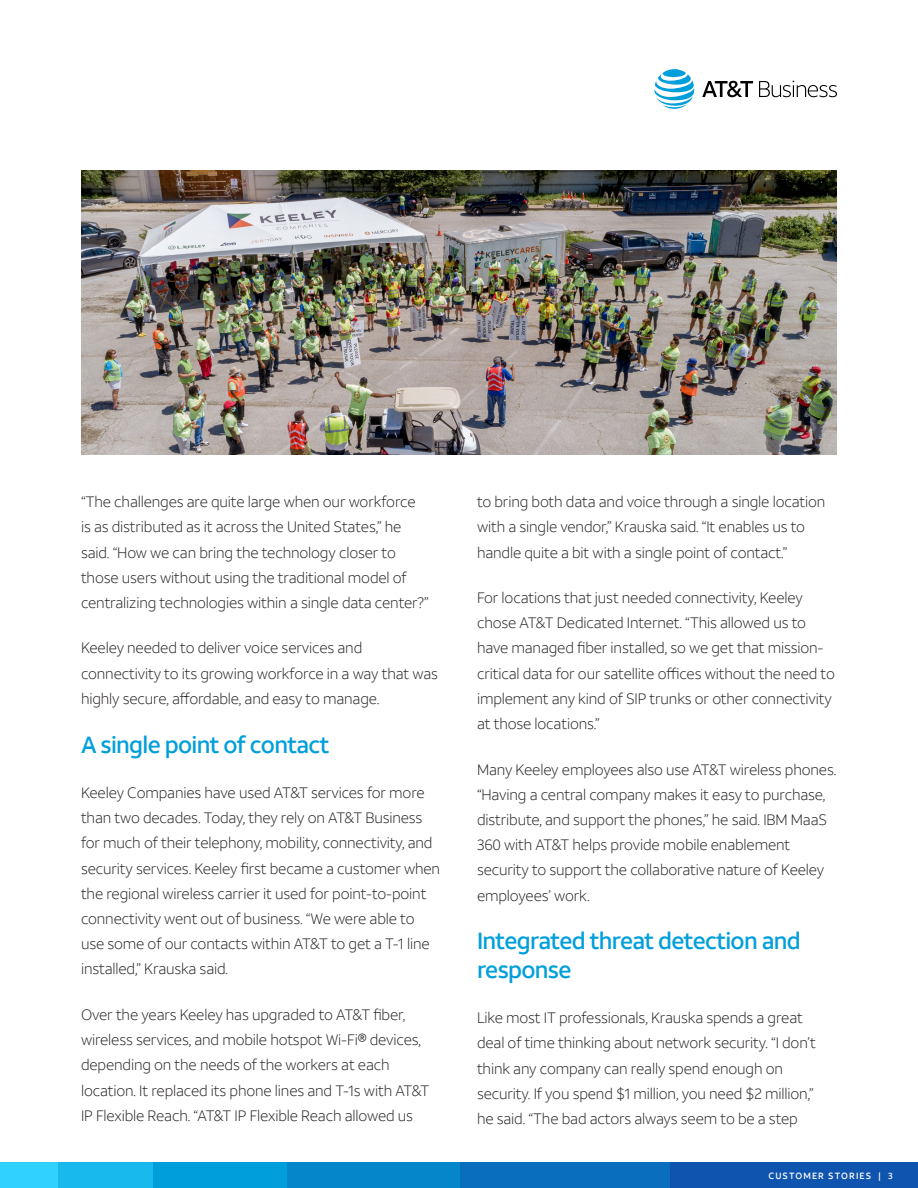
<style>
.page{position:relative;width:918px;height:1188px;background:#fff}
.page>*{position:absolute;margin:0;border:0;box-sizing:border-box;transform-origin:0 0}
.Body_Copy{font:500 23.25px/28.5px "ATT Aleck Sans";letter-spacing:-.03em;color:#009fdb}
.Body_Copy-2{font:300 15px/25.2px "ATT Aleck Sans";letter-spacing:-.01em;color:#231f20}
.t1{font:500 9px "ATT Aleck Sans";letter-spacing:.12em;color:#fff}
</style>
<div class="page">
<div style="left:669px;top:1163px;width:249px;height:25px;background:#0f54af"></div>
<div style="left:459px;top:1163px;width:211px;height:25px;background:#0a6ebe"></div>
<div style="left:287px;top:1163px;width:172px;height:25px;background:#0586cb"></div>
<div style="left:153px;top:1163px;width:134px;height:25px;background:#009fdb"></div>
<div style="left:57px;top:1163px;width:96px;height:25px;background:#18b9ed"></div>
<div style="left:0;top:1162px;width:57px;height:26px;background:#30d1ff"></div>
<svg style="left:654px;top:69px;width:40px;height:40px"></svg>
<svg style="left:702px;top:81px;width:51px;height:16px"></svg>
<svg style="left:759px;top:81px;width:78px;height:16px"></svg>
<img style="left:81px;top:171px;width:756px;height:284px">
<p class="Body_Copy-2" style="left:81px;top:489px;width:349px">“The challenges are quite large when our workforce is as distributed as it across the United States,” he said. “How we can bring the technology closer to those users without using the traditional model of centralizing technologies within a single data center?”</p>
<p class="Body_Copy-2" style="left:81px;top:636px;width:359px">Keeley needed to deliver voice services and connectivity to its growing workforce in a way that was highly secure, affordable, and easy to manage.</p>
<p class="Body_Copy" style="left:81px;top:730px;width:250px">A single point of contact</p>
<p class="Body_Copy-2" style="left:81px;top:780px;width:361px">Keeley Companies have used AT&amp;T services for more than two decades. Today, they rely on AT&amp;T Business for much of their telephony, mobility, connectivity, and security services. Keeley first became a customer when the regional wireless carrier it used for point-to-point connectivity went out of business. “We were able to use some of our contacts within AT&amp;T to get a T-1 line installed,” Krauska said.</p>
<p class="Body_Copy-2" style="left:81px;top:1002px;width:350px">Over the years Keeley has upgraded to AT&amp;T fiber, wireless services, and mobile hotspot Wi-Fi® devices, depending on the needs of the workers at each location. It replaced its phone lines and T-1s with AT&amp;T IP Flexible Reach. “AT&amp;T IP Flexible Reach allowed us</p>
<p class="Body_Copy-2" style="left:477px;top:489px;width:350px">to bring both data and voice through a single location with a single vendor,” Krauska said. “It enables us to handle quite a bit with a single point of contact.”</p>
<p class="Body_Copy-2" style="left:477px;top:585px;width:359px">For locations that just needed connectivity, Keeley chose AT&amp;T Dedicated Internet. “This allowed us to have managed fiber installed, so we get that mission&shy;critical data for our satellite offices without the need to implement any kind of SIP trunks or other connectivity at those locations.”</p>
<p class="Body_Copy-2" style="left:477px;top:757px;width:361px">Many Keeley employees also use AT&amp;T wireless phones. “Having a central company makes it easy to purchase, distribute, and support the phones,” he said. IBM MaaS 360 with AT&amp;T helps provide mobile enablement security to support the collaborative nature of Keeley employees’ work.</p>
<p class="Body_Copy" style="left:477px;top:927px;width:325px">Integrated threat detection and response</p>
<p class="Body_Copy-2" style="left:477px;top:1005px;width:340px">Like most IT professionals, Krauska spends a great deal of time thinking about network security. “I don’t think any company can really spend enough on security. If you spend $1 million, you need $2 million,” he said. “The bad actors always seem to be a step</p>
<p class="t1" style="left:768px;top:1170px;width:126px">CUSTOMER STORIES | 3</p>
</div>
